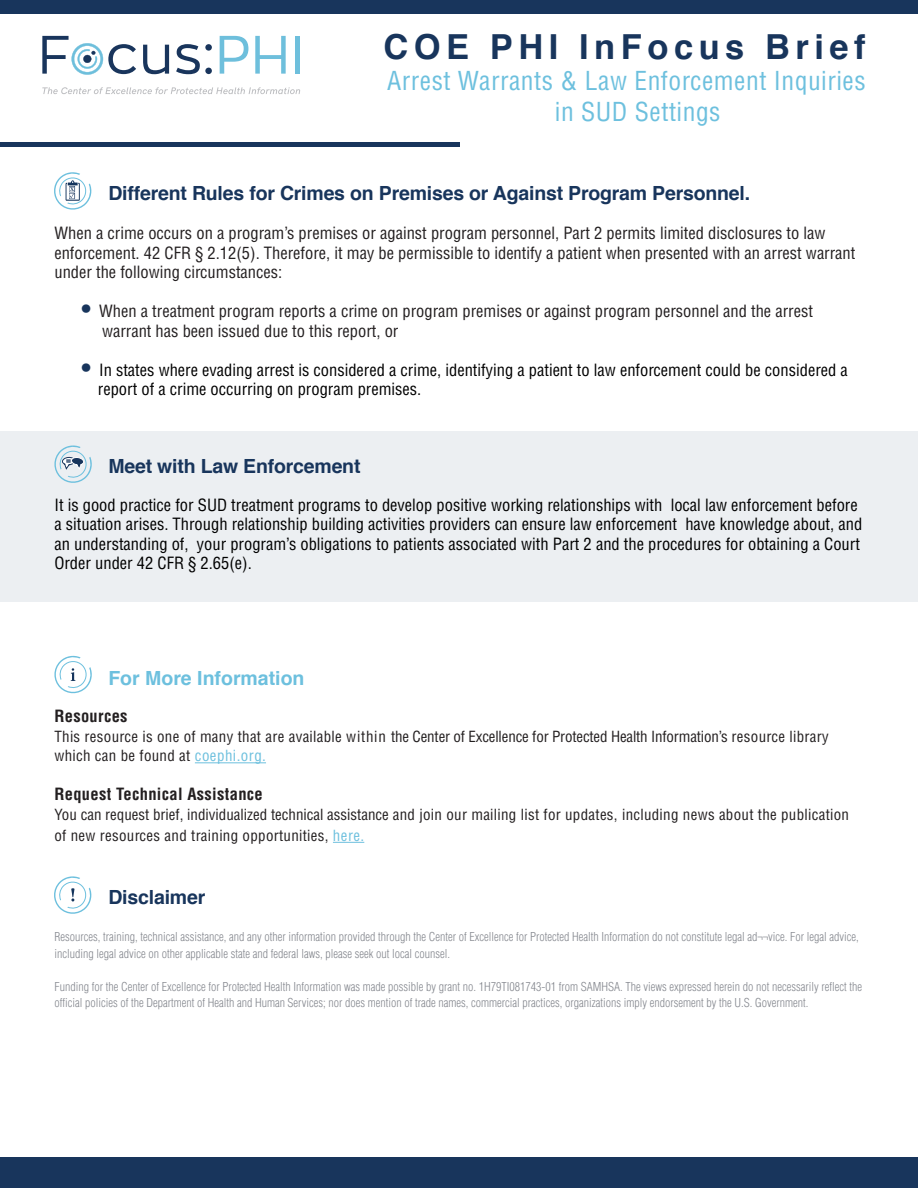
<style>
.page{position:relative;width:918px;height:1188px;background:#fff}
.page>*{position:absolute;margin:0;border:0;box-sizing:border-box;transform-origin:0 0}
.t1{font:700 34.5px "Helvetica";letter-spacing:.16em;color:#18355c}
.t2{font:condensed 25.5px/30.6px "Helvetica";letter-spacing:.02em;color:#6dc0de}
.t3{font:700 19.5px "Helvetica";letter-spacing:-.01em;color:#18355c}
.t4{font:700 19.5px "Helvetica";color:#6dc0de}
.t5{font:condensed 16.5px/19.5px "Helvetica";color:#000}
.t6{font:condensed 16.5px/19.5px "Helvetica";color:#231f20}
.t7{font:700 condensed 16.5px "Helvetica";letter-spacing:.02em;color:#231f20}
.t8{font:condensed 15px/19.5px "Helvetica";letter-spacing:.02em;color:#231f20}
.t9{font:300 condensed 12px/16.5px "Helvetica";color:#84878e}
.s1{font-weight:700;font-size:22.5px;color:#18355c}
.s2{color:#6dc0de}
</style>
<div class="page">
<div style="left:0;top:431px;width:918px;height:171px;background:#eceff2"></div>
<hr style="left:0;top:143px;width:459px;height:4px;background:#18355c">
<div style="left:0;top:0;width:918px;height:13px;background:#18355c"></div>
<svg style="left:143px;top:45px;width:26px;height:29px"></svg>
<svg style="left:176px;top:44px;width:36px;height:30px"></svg>
<svg style="left:220px;top:36px;width:28px;height:38px"></svg>
<svg style="left:255px;top:36px;width:31px;height:38px"></svg>
<hr style="left:296px;top:36px;width:4px;height:38px;background:#6ebfdc">
<svg style="left:42px;top:87px;width:258px;height:7px"></svg>
<svg style="left:42px;top:36px;width:94px;height:39px"></svg>
<div style="left:0;top:1158px;width:918px;height:30px;background:#18355c"></div>
<hr style="left:195px;top:762px;width:71px;height:1px;background:#6dc0de">
<hr style="left:333px;top:842px;width:31px;height:1px;background:#6dc0de">
<svg style="left:54px;top:172px;width:38px;height:38px"></svg>
<svg style="left:54px;top:445px;width:38px;height:38px"></svg>
<svg style="left:54px;top:655px;width:38px;height:39px"></svg>
<svg style="left:54px;top:876px;width:38px;height:38px"></svg>
<h1 class="t1" style="left:384px;top:19px;width:484px">COE PHI InFocus Brief</h1>
<h2 class="t2" style="left:555px;top:65px;width:312px;text-indent:-168px">Arrest Warrants &amp; Law Enforcement Inquiries in SUD Settings</h2>
<h3 class="t3" style="left:108px;top:178px;width:643px">Different Rules for Crimes on Premises or Against Program Personnel.</h3>
<p class="t6" style="left:54px;top:223px;width:803px">When a crime occurs on a program’s premises or against program personnel, Part 2 permits limited disclosures to law enforcement. 42 CFR § 2.12(5). Therefore, it may be permissible to identify a patient when presented with an arrest warrant under the following circumstances:</p>
<h3 class="t6" style="left:102px;top:301px;width:712px;text-indent:-21px"><span class="s1">•</span> When a treatment program reports a crime on program premises or against program personnel and the arrest warrant has been issued due to this report, or</h3>
<h3 class="t5" style="left:98px;top:360px;width:751px;text-indent:-16px"><span class="s1">•</span> In states where evading arrest is considered a crime, identifying a patient to law enforcement could be considered a report of a crime occurring on program premises.</h3>
<h3 class="t3" style="left:108px;top:451px;width:254px">Meet with Law Enforcement</h3>
<p class="t5" style="left:54px;top:495px;width:809px">It is good practice for SUD treatment programs to develop positive working relationships with local law enforcement before a situation arises. Through relationship building activities providers can ensure law enforcement have knowledge about, and an understanding of, your program’s obligations to patients associated with Part 2 and the procedures for obtaining a Court Order under 42 CFR § 2.65(e).</p>
<h3 class="t4" style="left:108px;top:662px;width:198px">For More Information</h3>
<h3 class="t7" style="left:54px;top:706px;width:75px">Resources</h3>
<p class="t8" style="left:54px;top:727px;width:776px">This resource is one of many that are available within the Center of Excellence for Protected Health Information’s resource library which can be found at <span class="s2">coephi.org.</span></p>
<h3 class="t7" style="left:54px;top:784px;width:210px">Request Technical Assistance</h3>
<p class="t8" style="left:54px;top:804px;width:796px;line-height:21px">You can request brief, individualized technical assistance and join our mailing list for updates, including news about the publication of new resources and training opportunities, <span class="s2">here.</span></p>
<h3 class="t3" style="left:108px;top:881px;width:98px">Disclaimer</h3>
<p class="t9" style="left:54px;top:929px;width:806px">Resources, training, technical assistance, and any other information provided through the Center of Excellence for Protected Health Information do not constitute legal ad¬¬vice. For legal advice, including legal advice on other applicable state and federal laws, please seek out local counsel.</p>
<p class="t9" style="left:54px;top:978px;width:809px">Funding for the Center of Excellence for Protected Health Information was made possible by grant no. 1H79TI081743-01 from SAMHSA. The views expressed herein do not necessarily reflect the official policies of the Department of Health and Human Services; nor does mention of trade names, commercial practices, organizations imply endorsement by the U.S. Government.</p>
</div>
